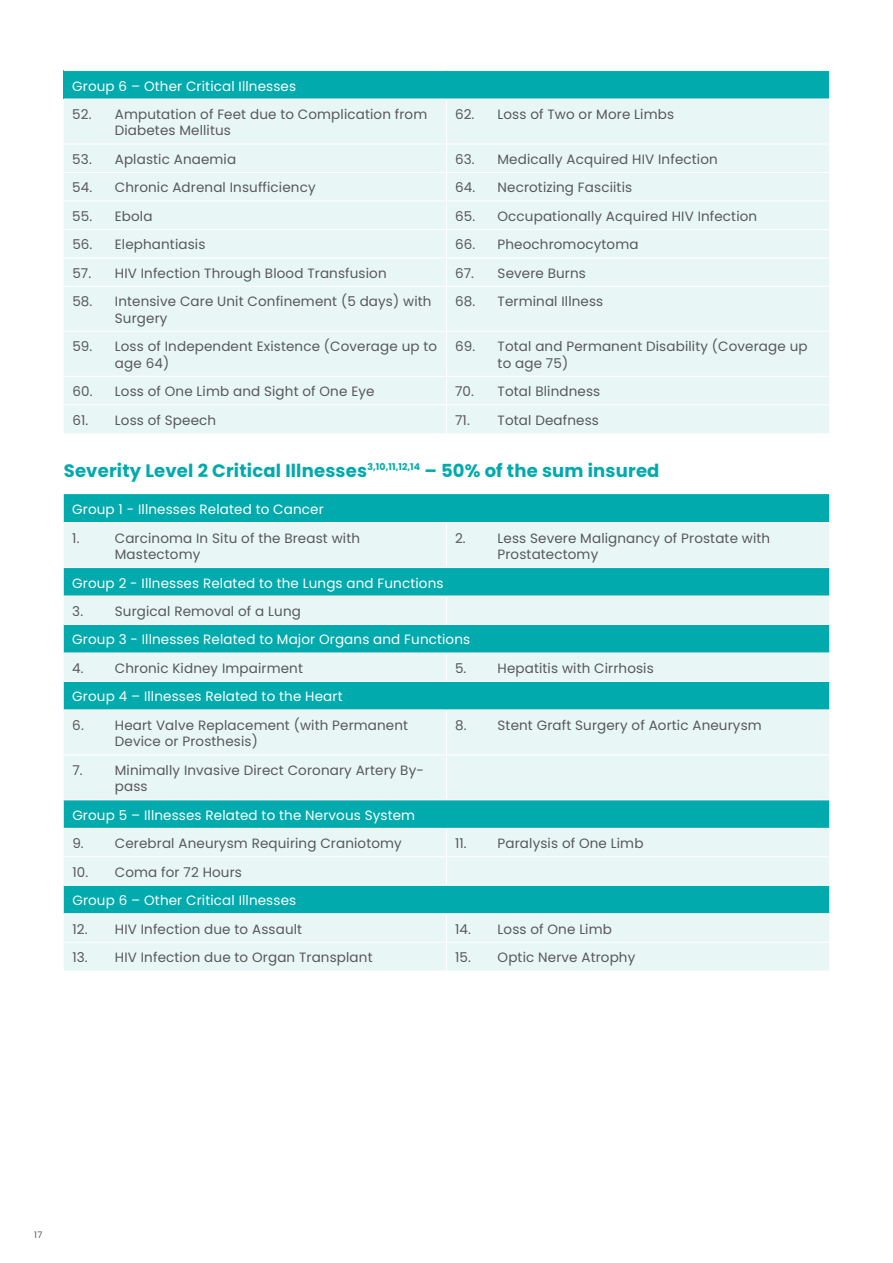
<style>
.page{position:relative;width:893px;height:1263px;background:#fff}
.page>*{position:absolute;margin:0;border:0;box-sizing:border-box;transform-origin:0 0}
.t1{font:700 18px "Poppins";letter-spacing:.01em;color:#00aaad}
.t2{font:13.5px/16.5px "Poppins";letter-spacing:.01em;color:#57585a}
.t3{font:13.5px "Poppins";letter-spacing:.01em;color:#fff}
.t4{font:9px "Poppins";color:#57585a}
</style>
<div class="page">
<div style="left:64px;top:71px;width:765px;height:28px;background:#00aaad"></div>
<div style="left:64px;top:100px;width:765px;height:333px;background:#e9f6f6"></div>
<hr style="left:446px;top:99px;width:1px;height:45px;background:#fff">
<hr style="left:64px;top:144px;width:382px;height:1px;background:#fff">
<hr style="left:446px;top:144px;width:383px;height:1px;background:#fff">
<hr style="left:64px;top:172px;width:382px;height:1px;background:#fff">
<hr style="left:446px;top:172px;width:383px;height:1px;background:#fff">
<hr style="left:64px;top:201px;width:382px;height:1px;background:#fff">
<hr style="left:446px;top:201px;width:383px;height:1px;background:#fff">
<hr style="left:64px;top:229px;width:382px;height:1px;background:#fff">
<hr style="left:446px;top:229px;width:383px;height:1px;background:#fff">
<hr style="left:64px;top:257px;width:382px;height:1px;background:#fff">
<hr style="left:446px;top:257px;width:383px;height:1px;background:#fff">
<svg style="left:446px;top:145px;width:1px;height:141px"></svg>
<hr style="left:64px;top:286px;width:382px;height:1px;background:#fff">
<hr style="left:446px;top:286px;width:383px;height:1px;background:#fff">
<hr style="left:446px;top:287px;width:1px;height:44px;background:#fff">
<hr style="left:64px;top:331px;width:382px;height:1px;background:#fff">
<hr style="left:446px;top:331px;width:383px;height:1px;background:#fff">
<hr style="left:446px;top:332px;width:1px;height:44px;background:#fff">
<hr style="left:64px;top:376px;width:382px;height:1px;background:#fff">
<hr style="left:446px;top:376px;width:383px;height:1px;background:#fff">
<hr style="left:64px;top:404px;width:382px;height:1px;background:#fff">
<hr style="left:446px;top:404px;width:383px;height:1px;background:#fff">
<svg style="left:446px;top:377px;width:1px;height:56px"></svg>
<div style="left:64px;top:494px;width:765px;height:28px;background:#00aaad"></div>
<svg style="left:64px;top:523px;width:765px;height:448px;background:#a0dedf"></svg>
<hr style="left:446px;top:523px;width:1px;height:44px;background:#fff">
<hr style="left:64px;top:567px;width:382px;height:1px;background:#fff">
<hr style="left:446px;top:567px;width:383px;height:1px;background:#fff">
<hr style="left:64px;top:596px;width:382px;height:1px;background:#fff">
<hr style="left:446px;top:596px;width:383px;height:1px;background:#fff">
<svg style="left:446px;top:597px;width:1px;height:27px"></svg>
<hr style="left:64px;top:624px;width:382px;height:1px;background:#fff">
<hr style="left:446px;top:624px;width:383px;height:1px;background:#fff">
<hr style="left:64px;top:653px;width:382px;height:1px;background:#fff">
<hr style="left:446px;top:653px;width:383px;height:1px;background:#fff">
<svg style="left:446px;top:654px;width:1px;height:27px"></svg>
<hr style="left:64px;top:681px;width:382px;height:1px;background:#fff">
<hr style="left:446px;top:681px;width:383px;height:1px;background:#fff">
<hr style="left:64px;top:709px;width:382px;height:1px;background:#fff">
<hr style="left:446px;top:709px;width:383px;height:1px;background:#fff">
<hr style="left:446px;top:710px;width:1px;height:44px;background:#fff">
<hr style="left:64px;top:754px;width:382px;height:1px;background:#fff">
<hr style="left:446px;top:754px;width:383px;height:1px;background:#fff">
<hr style="left:446px;top:755px;width:1px;height:44px;background:#fff">
<hr style="left:64px;top:799px;width:382px;height:1px;background:#fff">
<hr style="left:446px;top:799px;width:383px;height:1px;background:#fff">
<hr style="left:64px;top:828px;width:382px;height:1px;background:#fff">
<hr style="left:446px;top:828px;width:383px;height:1px;background:#fff">
<hr style="left:64px;top:856px;width:382px;height:1px;background:#fff">
<hr style="left:446px;top:856px;width:383px;height:1px;background:#fff">
<svg style="left:446px;top:829px;width:1px;height:56px"></svg>
<hr style="left:64px;top:885px;width:382px;height:1px;background:#fff">
<hr style="left:446px;top:885px;width:383px;height:1px;background:#fff">
<hr style="left:64px;top:913px;width:382px;height:1px;background:#fff">
<hr style="left:446px;top:913px;width:383px;height:1px;background:#fff">
<hr style="left:64px;top:942px;width:382px;height:1px;background:#fff">
<hr style="left:446px;top:942px;width:383px;height:1px;background:#fff">
<svg style="left:446px;top:914px;width:1px;height:57px"></svg>
<p class="t3" style="left:72px;top:78px;width:225px">Group 6 – Other Critical Illnesses</p>
<p class="t2" style="left:115px;top:106px;width:314px;text-indent:-43px">52. Amputation of Feet due to Complication from<br>Diabetes Mellitus</p>
<p class="t2" style="left:455px;top:106px;width:221px">62. Loss of Two or More Limbs</p>
<p class="t2" style="left:72px;top:151px;width:165px">53. Aplastic Anaemia</p>
<p class="t2" style="left:455px;top:151px;width:264px">63. Medically Acquired HIV Infection</p>
<p class="t2" style="left:72px;top:180px;width:245px">54. Chronic Adrenal Insufficiency</p>
<p class="t2" style="left:455px;top:180px;width:179px">64. Necrotizing Fasciitis</p>
<p class="t2" style="left:72px;top:208px;width:82px">55. Ebola</p>
<p class="t2" style="left:455px;top:208px;width:304px">65. Occupationally Acquired HIV Infection</p>
<p class="t2" style="left:72px;top:236px;width:135px">56. Elephantiasis</p>
<p class="t2" style="left:455px;top:236px;width:185px">66. Pheochromocytoma</p>
<p class="t2" style="left:72px;top:265px;width:316px">57. HIV Infection Through Blood Transfusion</p>
<p class="t2" style="left:455px;top:265px;width:132px">67. Severe Burns</p>
<p class="t2" style="left:115px;top:293px;width:318px;text-indent:-43px">58. Intensive Care Unit Confinement (5 days) with<br>Surgery</p>
<p class="t2" style="left:455px;top:293px;width:150px">68. Terminal Illness</p>
<p class="t2" style="left:115px;top:338px;width:324px;text-indent:-43px">59. Loss of Independent Existence (Coverage up to age 64)</p>
<p class="t2" style="left:498px;top:338px;width:311px;text-indent:-43px">69. Total and Permanent Disability (Coverage up to age 75)</p>
<p class="t2" style="left:72px;top:383px;width:304px">60. Loss of One Limb and Sight of One Eye</p>
<p class="t2" style="left:455px;top:383px;width:147px">70. Total Blindness</p>
<p class="t2" style="left:72px;top:412px;width:145px">61. Loss of Speech</p>
<p class="t2" style="left:455px;top:412px;width:145px">71. Total Deafness</p>
<h1 class="t1" style="left:64px;top:460px;width:597px">Severity Level 2 Critical Illnesses<sup>3,10,11,12,14</sup> – 50% of the sum insured</h1>
<p class="t3" style="left:72px;top:501px;width:253px">Group 1 - Illnesses Related to Cancer</p>
<p class="t2" style="left:72px;top:530px;width:9px">1.</p>
<p class="t2" style="left:115px;top:530px;width:247px">Carcinoma In Situ of the Breast with<br>Mastectomy</p>
<p class="t2" style="left:497px;top:530px;width:274px;text-indent:-43px">2. Less Severe Malignancy of Prostate with<br>Prostatectomy</p>
<p class="t3" style="left:72px;top:575px;width:373px">Group 2 - Illnesses Related to the Lungs and Functions</p>
<p class="t2" style="left:72px;top:603px;width:230px">3. Surgical Removal of a Lung</p>
<p class="t3" style="left:72px;top:632px;width:399px">Group 3 - Illnesses Related to Major Organs and Functions</p>
<p class="t2" style="left:72px;top:660px;width:232px">4. Chronic Kidney Impairment</p>
<p class="t2" style="left:455px;top:660px;width:200px">5. Hepatitis with Cirrhosis</p>
<p class="t3" style="left:72px;top:689px;width:272px">Group 4 – Illnesses Related to the Heart</p>
<p class="t2" style="left:115px;top:717px;width:295px;text-indent:-43px">6. Heart Valve Replacement (with Permanent<br>Device or Prosthesis)</p>
<p class="t2" style="left:455px;top:717px;width:308px">8. Stent Graft Surgery of Aortic Aneurysm</p>
<p class="t2" style="left:115px;top:762px;width:311px;text-indent:-43px">7. Minimally Invasive Direct Coronary Artery By&shy;pass</p>
<p class="t3" style="left:72px;top:807px;width:344px">Group 5 – Illnesses Related to the Nervous System</p>
<p class="t2" style="left:72px;top:835px;width:331px">9. Cerebral Aneurysm Requiring Craniotomy</p>
<p class="t2" style="left:455px;top:835px;width:190px">11. Paralysis of One Limb</p>
<p class="t2" style="left:72px;top:864px;width:171px">10. Coma for 72 Hours</p>
<p class="t3" style="left:72px;top:893px;width:225px">Group 6 – Other Critical Illnesses</p>
<p class="t2" style="left:72px;top:921px;width:231px">12. HIV Infection due to Assault</p>
<p class="t2" style="left:455px;top:921px;width:158px">14. Loss of One Limb</p>
<p class="t2" style="left:72px;top:949px;width:302px">13. HIV Infection due to Organ Transplant</p>
<p class="t2" style="left:455px;top:949px;width:182px">15. Optic Nerve Atrophy</p>
<p class="t4" style="left:34px;top:1230px;width:10px">17</p>
</div>
